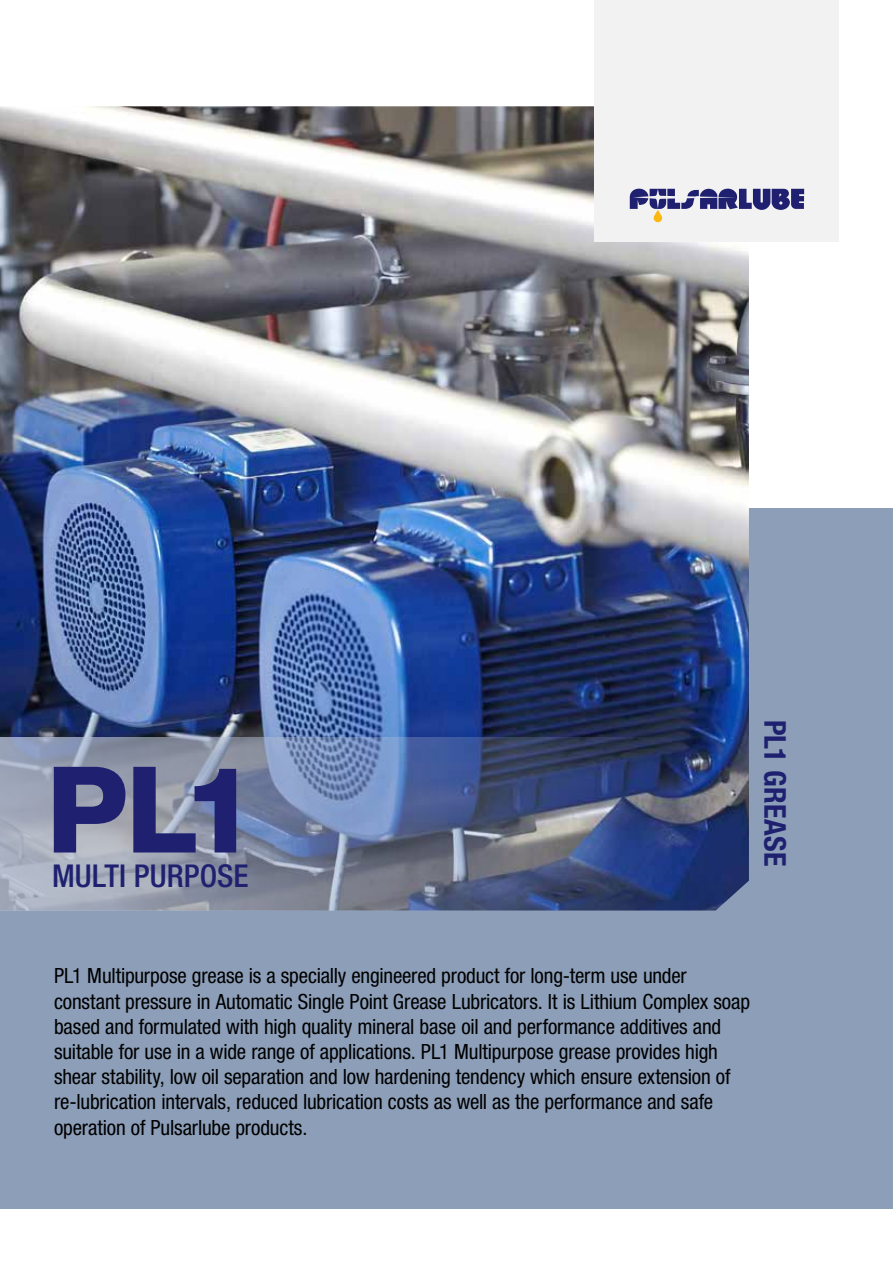
<style>
.page{position:relative;width:893px;height:1263px;background:#fff}
.page>*{position:absolute;margin:0;border:0;box-sizing:border-box;transform-origin:0 0}
.t1{font:800 120px "Helvetica Neue LT Std";color:#1f2170}
.t2{font:500 condensed 31.5px "Helvetica Neue LT Std";letter-spacing:.005em;color:#1f2170}
.t3{font:700 condensed 30px "Helvetica Neue LT Std";letter-spacing:.005em;color:#1f2170}
.t4{font:condensed 21px/25.2px "Helvetica Neue LT Std";letter-spacing:-.005em;color:#000}
</style>
<div class="page">
<div style="left:0;top:508px;width:893px;height:701px;background:#8c9eb8"></div>
<img style="left:0;top:106px;width:749px;height:804px">
<div style="left:595px;top:0;width:244px;height:242px;background:#f2f2f2"></div>
<svg style="left:630px;top:188px;width:174px;height:35px"></svg>
<img style="left:0;top:737px;width:707px;height:173px">
<h1 class="t1" style="left:46px;top:738px;width:213px">PL1</h1>
<h2 class="t2" style="left:52px;top:857px;width:198px">MULTI PURPOSE</h2>
<h3 class="t3" style="left:793px;top:719px;width:148px;rotate:90deg">PL1 GREASE</h3>
<p class="t4" style="left:54px;top:963px;width:698px">PL1 Multipurpose grease is a specially engineered product for long-term use under constant pressure in Automatic Single Point Grease Lubricators. It is Lithium Complex soap based and formulated with high quality mineral base oil and performance additives and suitable for use in a wide range of applications. PL1 Multipurpose grease provides high shear stability, low oil separation and low hardening tendency which ensure extension of re-lubrication intervals, reduced lubrication costs as well as the performance and safe operation of Pulsarlube products.</p>
</div>
